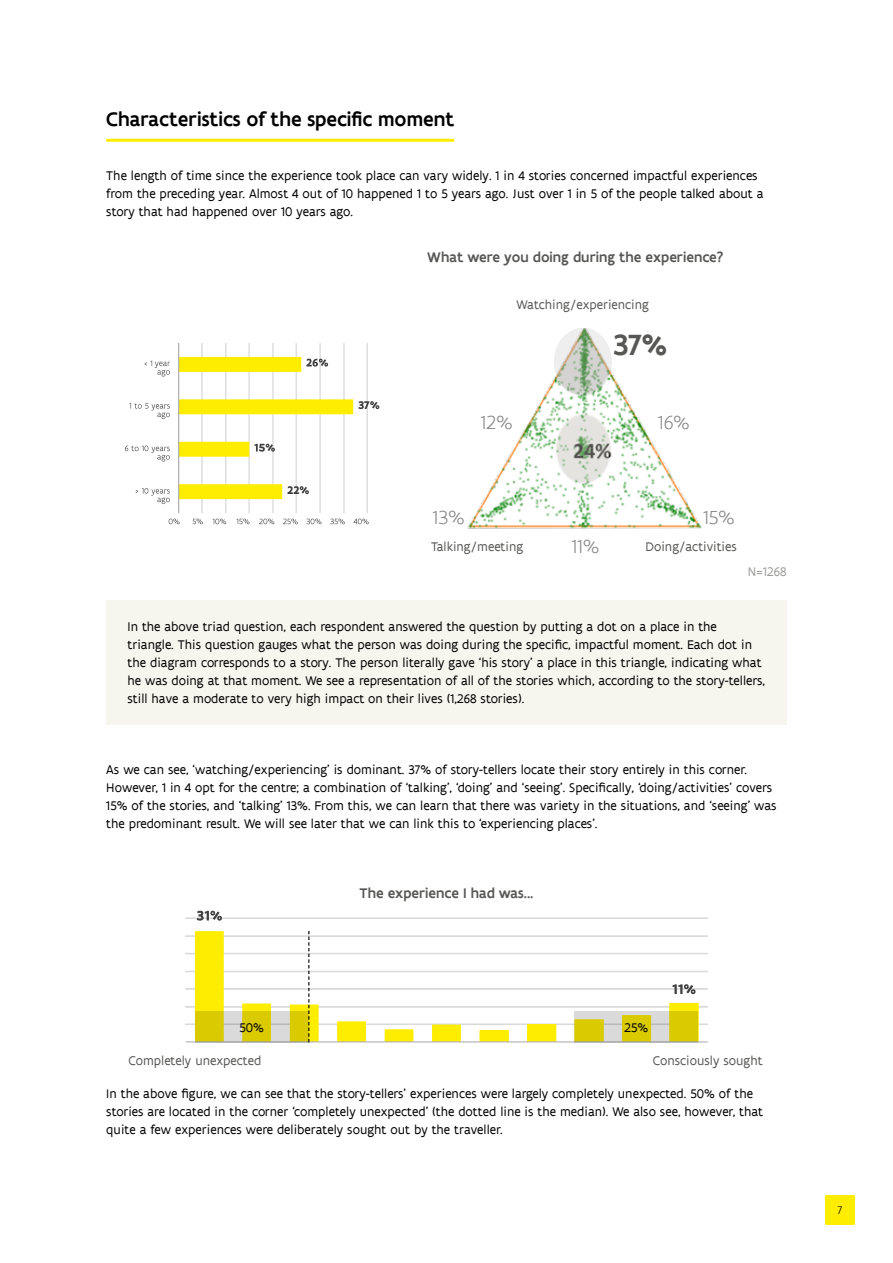
<style>
.page{position:relative;width:893px;height:1263px;background:#fff}
.page>*{position:absolute;margin:0;border:0;box-sizing:border-box;transform-origin:0 0}
.t1{font:500 31.5px "Flanders Art Sans";color:#575756}
.t2{font:500 21px "Flanders Art Sans";color:#000}
.t3{font:300 20.4px "Flanders Art Sans";letter-spacing:-.01em;color:#878787}
.t4{font:500 15px "Flanders Art Sans";color:#575756}
.t5{font:13.5px/18px "Flanders Art Sans";color:#000}
.t6{font:13.5px "Flanders Art Sans";color:#575756}
.t7{font:13.5px "Flanders Art Sans";color:#9d9d9c}
.t8{font:300 12px "Flanders Art Sans";color:#000}
</style>
<div class="page">
<div style="left:825px;top:1195px;width:30px;height:30px;background:#ffed00"></div>
<hr style="left:106px;top:139px;width:348px;height:3px;background:#ffed00">
<div style="left:106px;top:600px;width:681px;height:125px;background:#f6f5ee"></div>
<img style="left:467px;top:335px;width:235px;height:194px">
<svg style="left:554px;top:328px;width:58px;height:67px;background:#c6cebf"></svg>
<div style="left:185px;top:1023px;width:523px;height:2px;border:1px solid #dadada"></div>
<div style="left:185px;top:1006px;width:523px;height:1px;border:1px solid #dadada"></div>
<div style="left:185px;top:988px;width:523px;height:1px;border:1px solid #dadada"></div>
<div style="left:185px;top:971px;width:523px;height:1px;border:1px solid #dadada"></div>
<div style="left:185px;top:953px;width:523px;height:1px;border:1px solid #dadada"></div>
<div style="left:185px;top:935px;width:523px;height:2px;border:1px solid #dadada"></div>
<div style="left:185px;top:917px;width:523px;height:2px;border:1px solid #dadada"></div>
<svg style="left:195px;top:931px;width:503px;height:110px"></svg>
<hr style="left:186px;top:1041px;width:522px;height:1px;background:#b3b2b2">
<svg style="left:673px;top:984px;width:22px;height:10px"></svg>
<svg style="left:197px;top:911px;width:25px;height:10px"></svg>
<svg style="left:195px;top:1010px;width:113px;height:32px;background:#d9ce49"></svg>
<svg style="left:574px;top:1010px;width:124px;height:32px;background:#d9cf59"></svg>
<svg style="left:308px;top:931px;width:1px;height:111px"></svg>
<hr style="left:201px;top:343px;width:2px;height:170px;background:#dadada">
<hr style="left:225px;top:343px;width:1px;height:170px;background:#dadada">
<hr style="left:248px;top:343px;width:2px;height:170px;background:#dadada">
<hr style="left:272px;top:343px;width:2px;height:170px;background:#dadada">
<hr style="left:296px;top:343px;width:1px;height:170px;background:#dadada">
<hr style="left:319px;top:343px;width:2px;height:170px;background:#dadada">
<hr style="left:343px;top:343px;width:2px;height:170px;background:#dadada">
<hr style="left:367px;top:343px;width:1px;height:170px;background:#dadada">
<hr style="left:178px;top:343px;width:1px;height:170px;background:#b3b2b2">
<svg style="left:179px;top:357px;width:200px;height:142px"></svg>
<svg style="left:169px;top:519px;width:11px;height:5px"></svg>
<svg style="left:192px;top:519px;width:11px;height:5px"></svg>
<svg style="left:213px;top:519px;width:13px;height:5px"></svg>
<svg style="left:237px;top:519px;width:13px;height:5px"></svg>
<svg style="left:259px;top:519px;width:15px;height:5px"></svg>
<svg style="left:283px;top:519px;width:15px;height:5px"></svg>
<svg style="left:306px;top:519px;width:15px;height:5px"></svg>
<svg style="left:330px;top:519px;width:15px;height:5px"></svg>
<svg style="left:354px;top:519px;width:15px;height:5px"></svg>
<svg style="left:136px;top:488px;width:34px;height:16px"></svg>
<svg style="left:125px;top:445px;width:45px;height:17px"></svg>
<svg style="left:129px;top:403px;width:41px;height:16px"></svg>
<svg style="left:144px;top:361px;width:26px;height:16px"></svg>
<h2 class="t2" style="left:106px;top:106px;width:349px">Characteristics of the specific moment</h2>
<p class="t5" style="left:106px;top:167px;width:659px">The length of time since the experience took place can vary widely. 1 in 4 stories concerned impactful experiences from the preceding year. Almost 4 out of 10 happened 1 to 5 years ago. Just over 1 in 5 of the people talked about a story that had happened over 10 years ago.</p>
<p class="t4" style="left:427px;top:248px;width:298px">What were you doing during the experience?</p>
<p class="t6" style="left:517px;top:297px;width:134px">Watching/experiencing</p>
<h1 class="t1" style="left:613px;top:325px;width:56px">37%</h1>
<h3 class="t3" style="left:480px;top:410px;width:34px">12%</h3>
<h3 class="t3" style="left:658px;top:410px;width:34px">16%</h3>
<h3 class="t3" style="left:433px;top:505px;width:34px">13%</h3>
<h3 class="t3" style="left:703px;top:505px;width:33px">15%</h3>
<h3 class="t3" style="left:571px;top:534px;width:30px">11%</h3>
<p class="t6" style="left:431px;top:539px;width:94px">Talking/meeting</p>
<p class="t6" style="left:646px;top:539px;width:93px">Doing/activities</p>
<p class="t7" style="left:748px;top:563px;width:40px">N=1268</p>
<p class="t5" style="left:128px;top:618px;width:639px">In the above triad question, each respondent answered the question by putting a dot on a place in the triangle. This question gauges what the person was doing during the specific, impactful moment. Each dot in the diagram corresponds to a story. The person literally gave ‘his story’ a place in this triangle, indicating what he was doing at that moment. We see a representation of all of the stories which, according to the story-tellers, still have a moderate to very high impact on their lives (1,268 stories).</p>
<p class="t5" style="left:106px;top:761px;width:672px">As we can see, ‘watching/experiencing’ is dominant. 37% of story-tellers locate their story entirely in this corner.<br>However, 1 in 4 opt for the centre; a combination of ‘talking’, ‘doing’ and ‘seeing’. Specifically, ‘doing/activities’ covers 15% of the stories, and ‘talking’ 13%. From this, we can learn that there was variety in the situations, and ‘seeing’ was the predominant result. We will see later that we can link this to ‘experiencing places’.</p>
<p class="t4" style="left:360px;top:884px;width:175px">The experience I had was...</p>
<p class="t5" style="left:239px;top:1018px;width:26px">50%</p>
<p class="t5" style="left:624px;top:1018px;width:25px">25%</p>
<p class="t6" style="left:129px;top:1052px;width:134px">Completely unexpected</p>
<p class="t6" style="left:653px;top:1052px;width:111px">Consciously sought</p>
<p class="t5" style="left:106px;top:1085px;width:658px">In the above figure, we can see that the story-tellers’ experiences were largely completely unexpected. 50% of the stories are located in the corner ‘completely unexpected’ (the dotted line is the median). We also see, however, that quite a few experiences were deliberately sought out by the traveller.</p>
<p class="t8" style="left:837px;top:1203px;width:6px">7</p>
</div>
